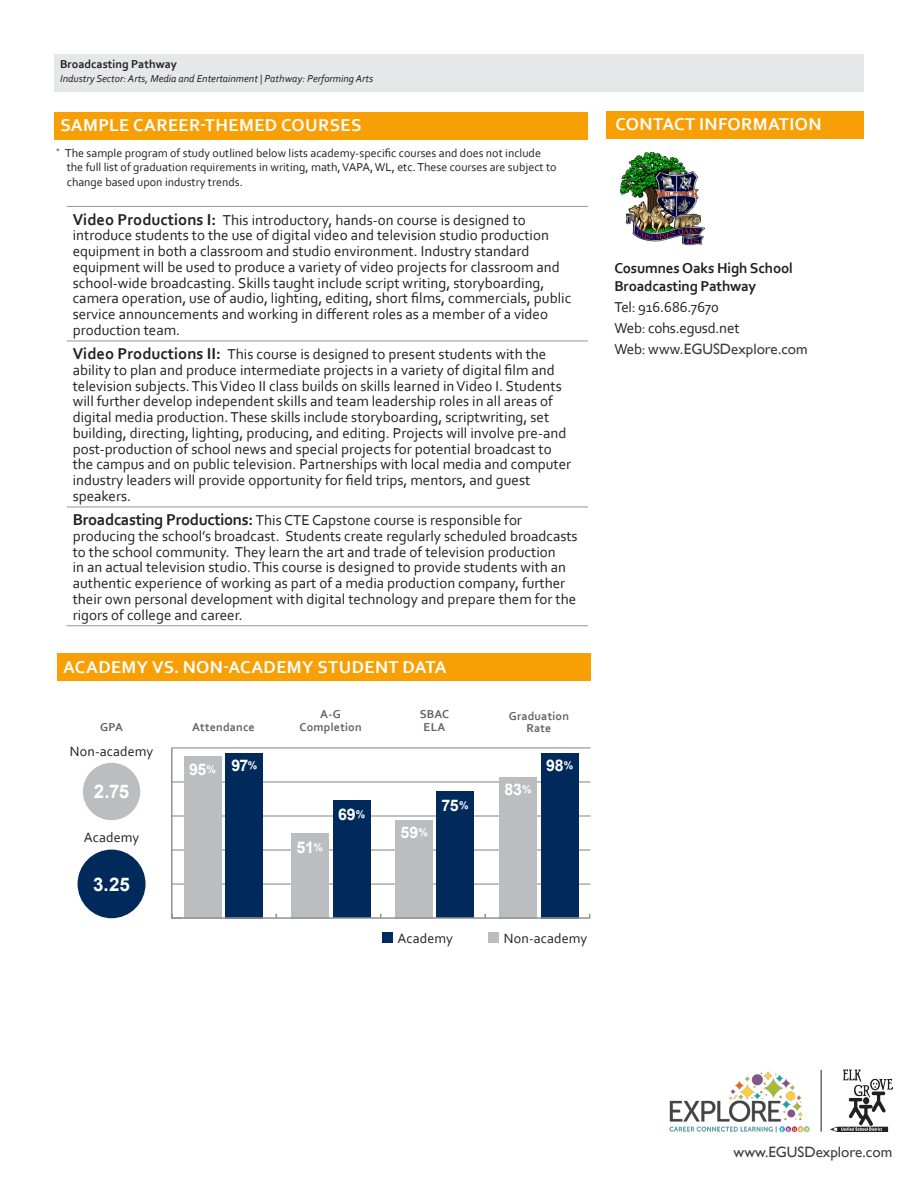
<style>
.page{position:relative;width:918px;height:1188px;background:#fff}
.page>*{position:absolute;margin:0;border:0;box-sizing:border-box;transform-origin:0 0}
.t1{font:700 18.75px "Arial";color:#fff}
.t2{font:700 18px "Corbel";letter-spacing:.02em;color:#fff}
.t3{font:700 16.05px "Arial";letter-spacing:-.005em;color:#fff}
.Paragraph_Style_2{font:15px/15.8px "Corbel";color:#231f20}
.t4{font:15px "Gill Sans";color:#3e3e3e}
.t5{font:700 15px "Corbel";letter-spacing:-.015em;color:#231f20}
.t6{font:14.1px "Corbel";letter-spacing:.01em;color:#231f20}
.t7{font:12px/14.4px "Corbel";color:#231f20}
.t8{font:700 12px "Corbel";letter-spacing:.015em;color:#636366}
.Course_outline{font:700 12px "Corbel";color:#231f20}
.Course_outline-2{font:italic 10.5px "Corbel";color:#231f20}
.s1{font-weight:700;font-size:16.5px}
.s2{font-size:10.65px}
.s3{font-family:"Corbel";color:#231f20}
</style>
<div class="page">
<div style="left:54px;top:54px;width:810px;height:38px;background:#e6e7e9"></div>
<hr style="left:67px;top:206px;width:521px;height:1px;background:#939598">
<hr style="left:67px;top:341px;width:521px;height:1px;background:#939598">
<hr style="left:67px;top:507px;width:521px;height:1px;background:#939598">
<hr style="left:67px;top:625px;width:521px;height:1px;background:#939598">
<img style="left:669px;top:1071px;width:141px;height:62px">
<img style="left:830px;top:1070px;width:62px;height:62px">
<hr style="left:821px;top:1070px;width:1px;height:62px;background:#231f20">
<div style="left:54px;top:112px;width:534px;height:28px;background:#f89f05"></div>
<div style="left:606px;top:111px;width:257px;height:28px;background:#f89f05"></div>
<div style="left:57px;top:653px;width:534px;height:27px;background:#f89f05"></div>
<hr style="left:171px;top:748px;width:2px;height:170px;background:#939598">
<hr style="left:172px;top:884px;width:418px;height:1px;background:#808285">
<hr style="left:172px;top:850px;width:418px;height:1px;background:#808285">
<hr style="left:172px;top:816px;width:418px;height:1px;background:#808285">
<hr style="left:172px;top:782px;width:418px;height:1px;background:#808285">
<hr style="left:172px;top:748px;width:418px;height:1px;background:#808285">
<div style="left:78px;top:850px;width:68px;height:68px;background:#002a5c;border-radius:50%"></div>
<div style="left:83px;top:763px;width:57px;height:57px;background:#bcbdc0;border-radius:50%"></div>
<div style="left:226px;top:753px;width:37px;height:165px;background:#002a5c"></div>
<div style="left:436px;top:792px;width:38px;height:126px;background:#002a5c"></div>
<div style="left:541px;top:753px;width:37px;height:165px;background:#002a5c"></div>
<div style="left:184px;top:756px;width:37px;height:162px;background:#bcbdc0"></div>
<div style="left:395px;top:820px;width:38px;height:98px;background:#bcbdc0"></div>
<div style="left:499px;top:777px;width:38px;height:141px;background:#bcbdc0"></div>
<div style="left:333px;top:801px;width:37px;height:117px;background:#002a5c"></div>
<div style="left:291px;top:833px;width:38px;height:85px;background:#bcbdc0"></div>
<div style="left:382px;top:932px;width:11px;height:11px;background:#002a5c"></div>
<div style="left:488px;top:932px;width:11px;height:11px;background:#bcbdc0"></div>
<hr style="left:171px;top:917px;width:419px;height:2px;background:#939598">
<img style="left:621px;top:153px;width:83px;height:92px">
<p class="Course_outline" style="left:60px;top:57px;width:119px">Broadcasting Pathway</p>
<p class="Course_outline-2" style="left:60px;top:72px;width:315px">Industry Sector: Arts, Media and Entertainment | Pathway: Performing Arts</p>
<p class="t2" style="left:60px;top:114px;width:303px">SAMPLE CAREER-THEMED COURSES</p>
<p class="t2" style="left:615px;top:113px;width:208px">CONTACT INFORMATION</p>
<p class="t7" style="left:67px;top:145px;width:491px;text-indent:-10px"><sup>*</sup> The sample program of study outlined below lists academy-specific courses and does not include the full list of graduation requirements in writing, math, VAPA, WL, etc. These courses are subject to change based upon industry trends.</p>
<p class="Paragraph_Style_2" style="left:73px;top:211px;width:500px"><span class="s1">Video Productions I:</span> This introductory, hands-on course is designed to introduce students to the use of digital video and television studio production equipment in both a classroom and studio environment. Industry standard equipment will be used to produce a variety of video projects for classroom and school-wide broadcasting. Skills taught include script writing, storyboarding, camera operation, use of audio, lighting, editing, short films, commercials, public service announcements and working in different roles as a member of a video production team.</p>
<p class="Paragraph_Style_2" style="left:73px;top:346px;width:500px"><span class="s1">Video Productions II:</span> This course is designed to present students with the ability to plan and produce intermediate projects in a variety of digital film and television subjects. This Video II class builds on skills learned in Video I. Students will further develop independent skills and team leadership roles in all areas of digital media production. These skills include storyboarding, scriptwriting, set building, directing, lighting, producing, and editing. Projects will involve pre-and post-production of school news and special projects for potential broadcast to the campus and on public television. Partnerships with local media and computer industry leaders will provide opportunity for field trips, mentors, and guest speakers.</p>
<p class="Paragraph_Style_2" style="left:73px;top:512px;width:506px"><span class="s1">Broadcasting Productions:</span> This CTE Capstone course is responsible for producing the school’s broadcast. Students create regularly scheduled broadcasts to the school community. They learn the art and trade of television production<br>in an actual television studio. This course is designed to provide students with an authentic experience of working as part of a media production company, further their own personal development with digital technology and prepare them for the rigors of college and career.</p>
<p class="t2" style="left:63px;top:656px;width:385px">ACADEMY VS. NON-ACADEMY STUDENT DATA</p>
<p class="t8" style="left:420px;top:707px;width:31px">SBAC</p>
<p class="t8" style="left:100px;top:719px;width:24px">GPA</p>
<p class="t8" style="left:424px;top:719px;width:23px">ELA</p>
<p class="t8" style="left:320px;top:707px;width:22px">A-G</p>
<p class="t8" style="left:192px;top:719px;width:64px">Attendance</p>
<p class="t8" style="left:300px;top:719px;width:64px">Completion</p>
<p class="t6" style="left:70px;top:742px;width:85px">Non-academy</p>
<p class="t1" style="left:94px;top:779px;width:37px">2.75</p>
<p class="t6" style="left:84px;top:829px;width:57px">Academy</p>
<p class="t1" style="left:93px;top:872px;width:38px">3.25</p>
<p class="t3" style="left:189px;top:759px;width:28px">95<span class="s2">%</span></p>
<p class="t3" style="left:231px;top:755px;width:27px">97<span class="s2">%</span></p>
<p class="t3" style="left:296px;top:836px;width:28px">51<span class="s2">%</span></p>
<p class="t3" style="left:338px;top:804px;width:29px">69<span class="s2">%</span></p>
<p class="t3" style="left:400px;top:822px;width:29px">59<span class="s2">%</span></p>
<p class="t3" style="left:441px;top:795px;width:29px">75<span class="s2">%</span></p>
<p class="t6" style="left:398px;top:929px;width:57px">Academy</p>
<p class="t8" style="left:509px;top:708px;width:62px">Graduation</p>
<p class="t8" style="left:526px;top:721px;width:26px">Rate</p>
<p class="t3" style="left:504px;top:779px;width:29px">83<span class="s2">%</span></p>
<p class="t3" style="left:546px;top:755px;width:29px">98<span class="s2">%</span></p>
<p class="t6" style="left:504px;top:929px;width:85px">Non-academy</p>
<p class="t5" style="left:614px;top:259px;width:180px">Cosumnes Oaks High School</p>
<p class="t5" style="left:614px;top:277px;width:143px">Broadcasting Pathway</p>
<p class="Paragraph_Style_2" style="left:614px;top:299px;width:106px">Tel: 916.686.7670</p>
<p class="Paragraph_Style_2" style="left:614px;top:320px;width:127px">Web: cohs.egusd.net</p>
<p class="t4" style="left:614px;top:340px;width:195px"><span class="s3">Web: www.</span>EGUSDexplore.com</p>
<p class="t4" style="left:734px;top:1143px;width:160px">www.EGUSDexplore.com</p>
</div>
